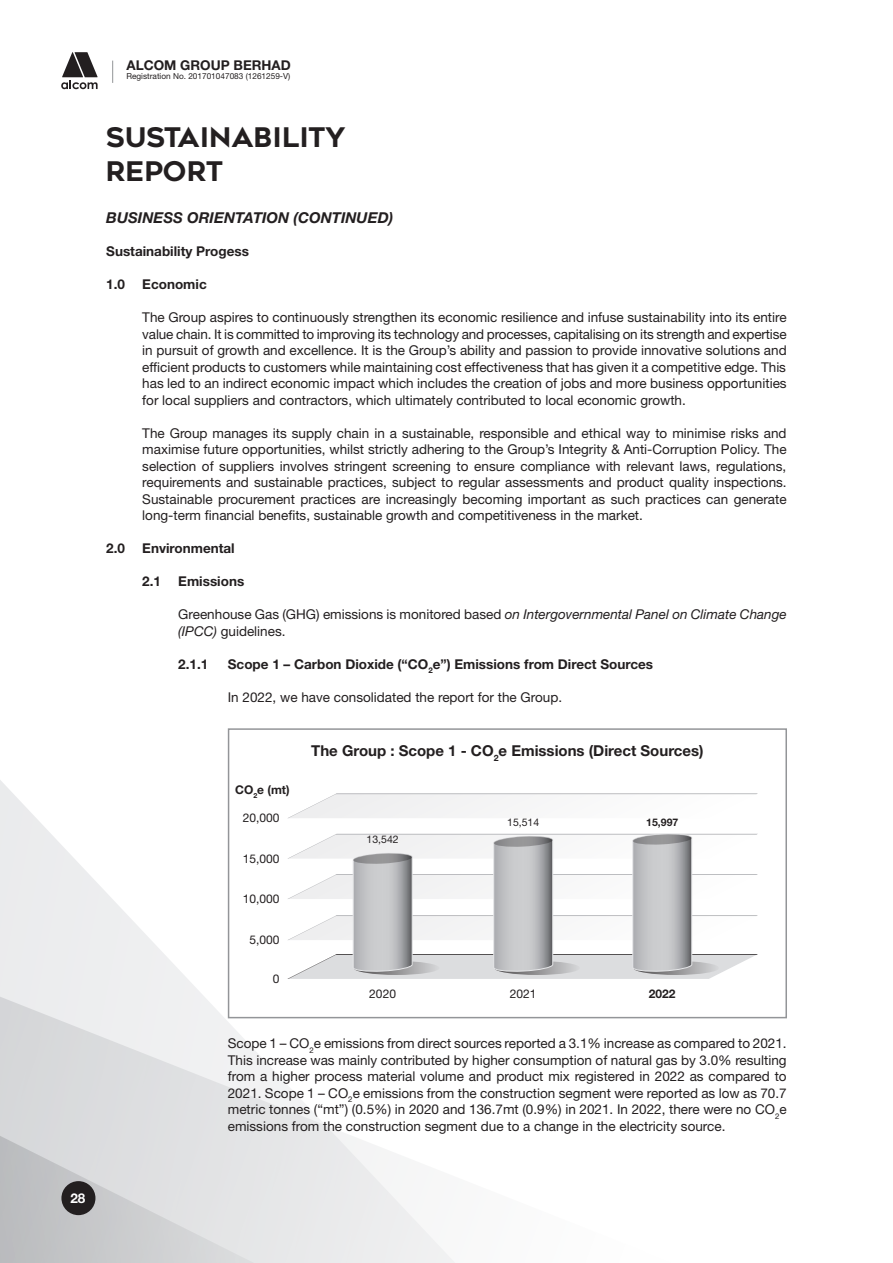
<style>
.page{position:relative;width:893px;height:1263px;background:#fff}
.page>*{position:absolute;margin:0;border:0;box-sizing:border-box;transform-origin:0 0}
.t1{font:27px/34.2px "Renogare";color:#231f20}
.t2{font:700 15px "Helvetica Neue LT Std";color:#231f20}
.t3{font:italic 700 15px "Helvetica Neue LT Std";color:#231f20}
.t4{font:13.5px/16.5px "Helvetica Neue LT Std";color:#231f20;text-align:justify}
.t5{font:700 13.5px "Helvetica Neue LT Std";color:#231f20}
.t6{font:700 13.5px "Helvetica Neue LT Std";color:#fff}
.t7{font:12px "Helvetica Neue LT Std";color:#231f20}
.t8{font:700 12px "Helvetica Neue LT Std";color:#231f20}
.t9{font:10.5px "Helvetica Neue LT Std";color:#231f20}
.t10{font:700 10.5px "Helvetica Neue LT Std";color:#231f20}
.t11{font:8.25px "Helvetica Neue LT Std";color:#231f20}
.s1{font-style:italic}
</style>
<div class="page">
<svg style="left:0;top:757px;width:228px;height:231px"></svg>
<svg style="left:0;top:988px;width:731px;height:275px"></svg>
<svg style="left:0;top:1125px;width:299px;height:138px;background:#d6d7d9"></svg>
<svg style="left:112px;top:61px;width:1px;height:22px"></svg>
<svg style="left:61px;top:52px;width:37px;height:37px"></svg>
<div style="left:61px;top:1181px;width:34px;height:34px;background:#231f20;border-radius:50%"></div>
<div style="left:228px;top:728px;width:559px;height:290px;border:2px solid #939598"></div>
<svg style="left:288px;top:793px;width:470px;height:26px"></svg>
<svg style="left:287px;top:833px;width:471px;height:146px"></svg>
<p class="t5" style="left:126px;top:57px;width:11px">ALCOM</p>
<p class="t5" style="left:180px;top:57px;width:102px">GROUP BERHAD</p>
<p class="t11" style="left:126px;top:71px;width:165px">Registration No. 201701047083 (1261259-V)</p>
<p class="t1" style="left:106px;top:120px;width:241px">SUSTAINABILITY<br>REPORT</p>
<p class="t3" style="left:106px;top:209px;width:203px">BUSINESS ORIENTATION (CONTINUED</p>
<p class="t3" style="left:389px;top:209px;width:6px">)</p>
<p class="t5" style="left:106px;top:243px;width:144px">Sustainability Progess</p>
<p class="t5" style="left:106px;top:276px;width:20px">1.0</p>
<p class="t5" style="left:142px;top:276px;width:66px">Economic</p>
<p class="t4" style="left:142px;top:309px;width:646px">The Group aspires to continuously strengthen its economic resilience and infuse sustainability into its entire value chain. It is committed to improving its technology and processes, capitalising on its strength and expertise in pursuit of growth and excellence. It is the Group’s ability and passion to provide innovative solutions and efficient products to customers while maintaining cost effectiveness that has given it a competitive edge. This has led to an indirect economic impact which includes the creation of jobs and more business opportunities for local suppliers and contractors, which ultimately contributed to local economic growth.</p>
<p class="t4" style="left:142px;top:425px;width:646px">The Group manages its supply chain in a sustainable, responsible and ethical way to minimise risks and maximise future opportunities, whilst strictly adhering to the Group’s Integrity &amp; Anti-Corruption Policy. The selection of suppliers involves stringent screening to ensure compliance with relevant laws, regulations, requirements and sustainable practices, subject to regular assessments and product quality inspections.<br>Sustainable procurement practices are increasingly becoming important as such practices can generate long-term financial benefits, sustainable growth and competitiveness in the market.</p>
<p class="t5" style="left:106px;top:540px;width:20px">2.0</p>
<p class="t5" style="left:142px;top:540px;width:94px">Environmental</p>
<p class="t5" style="left:142px;top:573px;width:20px">2.1</p>
<p class="t5" style="left:178px;top:573px;width:67px">Emissions</p>
<p class="t4" style="left:178px;top:606px;width:610px">Greenhouse Gas (GHG) emissions is monitored based <span class="s1">on Intergovernmental Panel on Climate Change (IPCC)</span> guidelines.</p>
<p class="t5" style="left:178px;top:656px;width:476px">2.1.1 Scope 1 – Carbon Dioxide (“CO<sub>2</sub>e”) Emissions from Direct Sources</p>
<p class="t4" style="left:228px;top:689px;width:336px">In 2022, we have consolidated the report for the Group.</p>
<p class="t8" style="left:235px;top:782px;width:56px">CO<sub>2</sub>e (mt)</p>
<p class="t7" style="left:243px;top:811px;width:38px">20,000</p>
<p class="t7" style="left:243px;top:851px;width:38px">15,000</p>
<p class="t7" style="left:243px;top:892px;width:38px">10,000</p>
<p class="t7" style="left:249px;top:933px;width:32px">5,000</p>
<p class="t7" style="left:273px;top:971px;width:8px">0</p>
<p class="t2" style="left:311px;top:741px;width:394px">The Group : Scope 1 - CO<sub>2</sub>e Emissions (Direct Sources)</p>
<p class="t9" style="left:367px;top:833px;width:34px">13,542</p>
<p class="t7" style="left:369px;top:987px;width:28px">2020</p>
<p class="t9" style="left:507px;top:816px;width:34px">15,514</p>
<p class="t7" style="left:510px;top:987px;width:28px">2021</p>
<p class="t10" style="left:646px;top:816px;width:34px">15,997</p>
<p class="t8" style="left:649px;top:987px;width:28px">2022</p>
<p class="t4" style="left:228px;top:1035px;width:560px">Scope 1 – CO<sub>2</sub>e emissions from direct sources reported a 3.1% increase as compared to 2021.<br>This increase was mainly contributed by higher consumption of natural gas by 3.0% resulting from a higher process material volume and product mix registered in 2022 as compared to 2021. Scope 1 – CO<sub>2</sub>e emissions from the construction segment were reported as low as 70.7 metric tonnes (“mt”) (0.5%) in 2020 and 136.7mt (0.9%) in 2021. In 2022, there were no CO<sub>2</sub>e emissions from the construction segment due to a change in the electricity source.</p>
<p class="t6" style="left:70px;top:1190px;width:17px">28</p>
</div>
